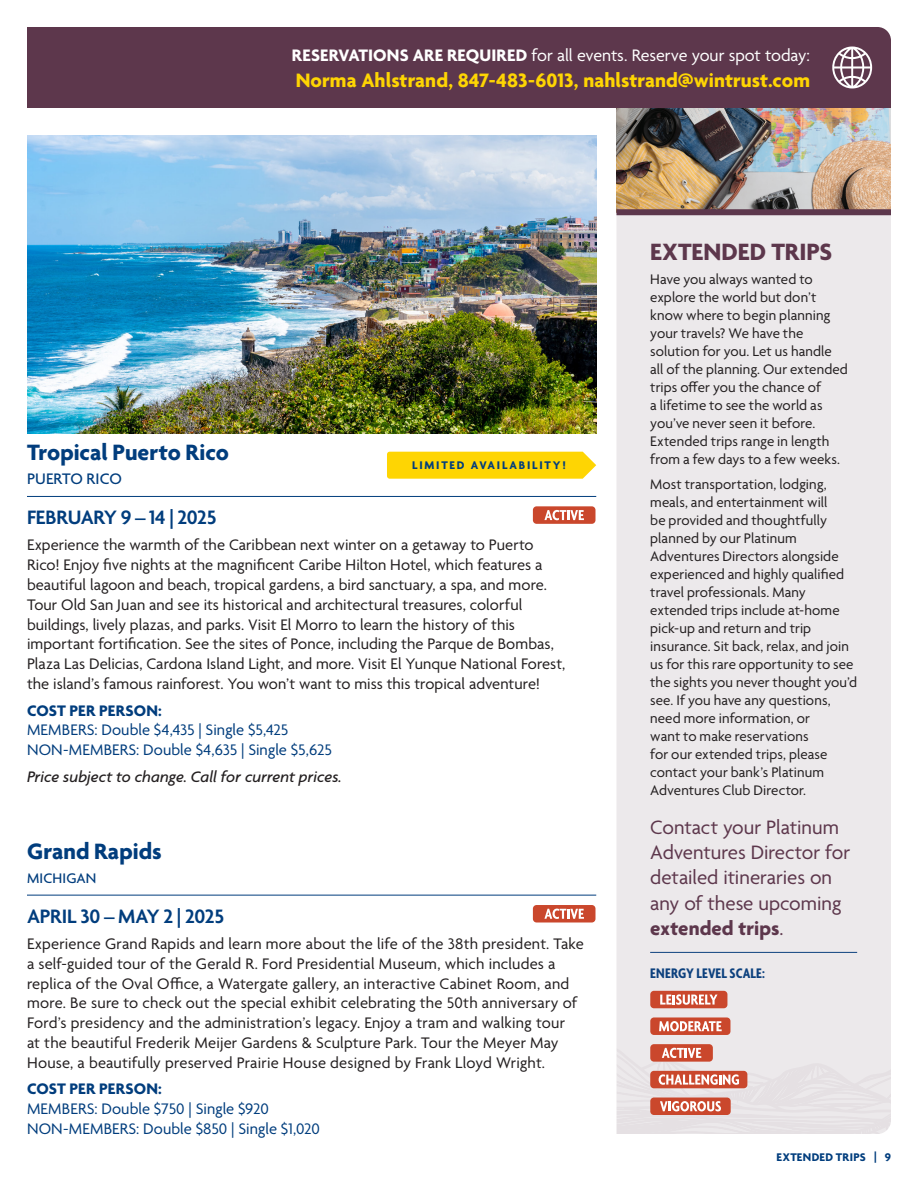
<style>
.page{position:relative;width:918px;height:1188px;background:#fff}
.page>*{position:absolute;margin:0;border:0;box-sizing:border-box;transform-origin:0 0}
.t1{font:700 25.5px "Agenda";color:#5d374c}
.EVENT_TITLE{font:700 24px "Agenda";color:#013d7d}
.t2{font:21px/25.2px "Agenda";color:#5d374c}
.t3{font:700 21px "Agenda";letter-spacing:.005em;color:#fed503}
.DATE{font:600 21px "Agenda";letter-spacing:-.01em;color:#013d7d}
.t4{font:18px "Agenda";letter-spacing:-.005em;color:#fff}
.Itin_text{font:16.5px/19.8px "Agenda";letter-spacing:.005em;color:#231f20}
.Itin_cost_call{font:16.5px "Agenda";letter-spacing:.005em;color:#013d7d}
.Itin_text-2{font:italic 500 16.5px "Agenda";color:#231f20}
.Itin_cost_call-2{font:700 16.5px "Agenda";color:#013d7d}
.Itin_event{font:500 16.5px "Agenda";color:#013d7d}
.t5{font:15px/18px "Agenda";letter-spacing:.005em;color:#231f20}
.COST_PER_PERSON{font:700 condensed 15px "Agenda";letter-spacing:.01em;color:#0d417e}
.Itin_event-2{font:500 15px "Agenda";letter-spacing:.01em;color:#013d7d}
.t6{font:700 12px "Agenda";letter-spacing:.15em;color:#013d7d}
.t7{font:700 12px "Agenda";letter-spacing:.025em;color:#013d7d}
.s1{font-weight:700}
</style>
<div class="page">
<div style="left:27px;top:27px;width:864px;height:81px;background:#5d374c"></div>
<svg style="left:832px;top:46px;width:40px;height:42px"></svg>
<div style="left:616px;top:215px;width:275px;height:806px;background:#ece9eb"></div>
<img style="left:616px;top:108px;width:275px;height:101px">
<div style="left:616px;top:209px;width:275px;height:6px;background:#5d374c"></div>
<div style="left:650px;top:1017px;width:80px;height:18px;background:#ca472c;border-radius:4px"></div>
<div style="left:650px;top:991px;width:77px;height:17px;background:#ca472c;border-radius:4px"></div>
<svg style="left:660px;top:994px;width:58px;height:11px"></svg>
<svg style="left:616px;top:1021px;width:275px;height:113px;background:#e6d2d1"></svg>
<hr style="left:650px;top:952px;width:207px;height:1px;background:#0d417e">
<svg style="left:387px;top:452px;width:209px;height:27px;background:#fed60d"></svg>
<hr style="left:27px;top:496px;width:569px;height:1px;background:#013d7d">
<img style="left:27px;top:135px;width:569px;height:298px">
<div style="left:533px;top:506px;width:63px;height:18px;background:#ca472c;border-radius:4px"></div>
<svg style="left:544px;top:510px;width:40px;height:10px"></svg>
<hr style="left:27px;top:895px;width:569px;height:1px;background:#013d7d">
<div style="left:533px;top:905px;width:63px;height:17px;background:#ca472c;border-radius:4px"></div>
<svg style="left:544px;top:909px;width:40px;height:10px"></svg>
<p class="t4" style="left:292px;top:46px;width:520px"><span class="s1">RESERVATIONS ARE REQUIRED</span> for all events. Reserve your spot today:</p>
<p class="t3" style="left:296px;top:69px;width:516px">Norma Ahlstrand, 847-483-6013, nahlstrand@wintrust.com</p>
<p class="EVENT_TITLE" style="left:27px;top:439px;width:203px">Tropical Puerto Rico</p>
<p class="Itin_event" style="left:27px;top:470px;width:96px">PUERTO RICO</p>
<p class="DATE" style="left:27px;top:506px;width:191px">FEBRUARY 9 – 14 | 2025</p>
<p class="Itin_text" style="left:27px;top:536px;width:540px">Experience the warmth of the Caribbean next winter on a getaway to Puerto Rico! Enjoy five nights at the magnificent Caribe Hilton Hotel, which features a beautiful lagoon and beach, tropical gardens, a bird sanctuary, a spa, and more.<br>Tour Old San Juan and see its historical and architectural treasures, colorful buildings, lively plazas, and parks. Visit El Morro to learn the history of this important fortification. See the sites of Ponce, including the Parque de Bombas, Plaza Las Delicias, Cardona Island Light, and more. Visit El Yunque National Forest, the island’s famous rainforest. You won’t want to miss this tropical adventure!</p>
<p class="Itin_cost_call-2" style="left:27px;top:701px;width:136px">COST PER PERSON:</p>
<p class="Itin_cost_call" style="left:27px;top:721px;width:263px">MEMBERS: Double $4,435 | Single $5,425</p>
<p class="Itin_cost_call" style="left:27px;top:741px;width:306px">NON-MEMBERS: Double $4,635 | Single $5,625</p>
<p class="Itin_text-2" style="left:27px;top:767px;width:316px">Price subject to change. Call for current prices.</p>
<p class="t6" style="left:412px;top:458px;width:155px">LIMITED AVAILABILITY!</p>
<p class="EVENT_TITLE" style="left:27px;top:838px;width:136px">Grand Rapids</p>
<p class="Itin_event-2" style="left:27px;top:870px;width:71px">MICHIGAN</p>
<p class="DATE" style="left:27px;top:904px;width:199px">APRIL 30 – MAY 2 | 2025</p>
<p class="Itin_text" style="left:27px;top:935px;width:558px">Experience Grand Rapids and learn more about the life of the 38th president. Take a self-guided tour of the Gerald R. Ford Presidential Museum, which includes a replica of the Oval Office, a Watergate gallery, an interactive Cabinet Room, and more. Be sure to check out the special exhibit celebrating the 50th anniversary of Ford’s presidency and the administration’s legacy. Enjoy a tram and walking tour<br>at the beautiful Frederik Meijer Gardens &amp; Sculpture Park. Tour the Meyer May House, a beautifully preserved Prairie House designed by Frank Lloyd Wright.</p>
<p class="Itin_cost_call-2" style="left:27px;top:1080px;width:136px">COST PER PERSON:</p>
<p class="Itin_cost_call" style="left:27px;top:1100px;width:243px">MEMBERS: Double $750 | Single $920</p>
<p class="Itin_cost_call" style="left:27px;top:1120px;width:294px">NON-MEMBERS: Double $850 | Single $1,020</p>
<p class="t1" style="left:650px;top:238px;width:184px">EXTENDED TRIPS</p>
<p class="t5" style="left:650px;top:272px;width:199px">Have you always wanted to explore the world but don’t know where to begin planning your travels? We have the solution for you. Let us handle all of the planning. Our extended trips offer you the chance of<br>a lifetime to see the world as you’ve never seen it before.<br>Extended trips range in length from a few days to a few weeks.</p>
<p class="t5" style="left:650px;top:476px;width:209px">Most transportation, lodging, meals, and entertainment will<br>be provided and thoughtfully planned by our Platinum<br>Adventures Directors alongside experienced and highly qualified travel professionals. Many extended trips include at-home pick-up and return and trip insurance. Sit back, relax, and join us for this rare opportunity to see the sights you never thought you’d see. If you have any questions, need more information, or<br>want to make reservations<br>for our extended trips, please contact your bank’s Platinum<br>Adventures Club Director.</p>
<p class="t2" style="left:650px;top:816px;width:201px">Contact your Platinum<br>Adventures Director for detailed itineraries on any of these upcoming <span class="s1">extended trips</span>.</p>
<p class="COST_PER_PERSON" style="left:650px;top:965px;width:116px">ENERGY LEVEL SCALE:</p>
<p class="t7" style="left:777px;top:1151px;width:116px">EXTENDED TRIPS | 9</p>
</div>
